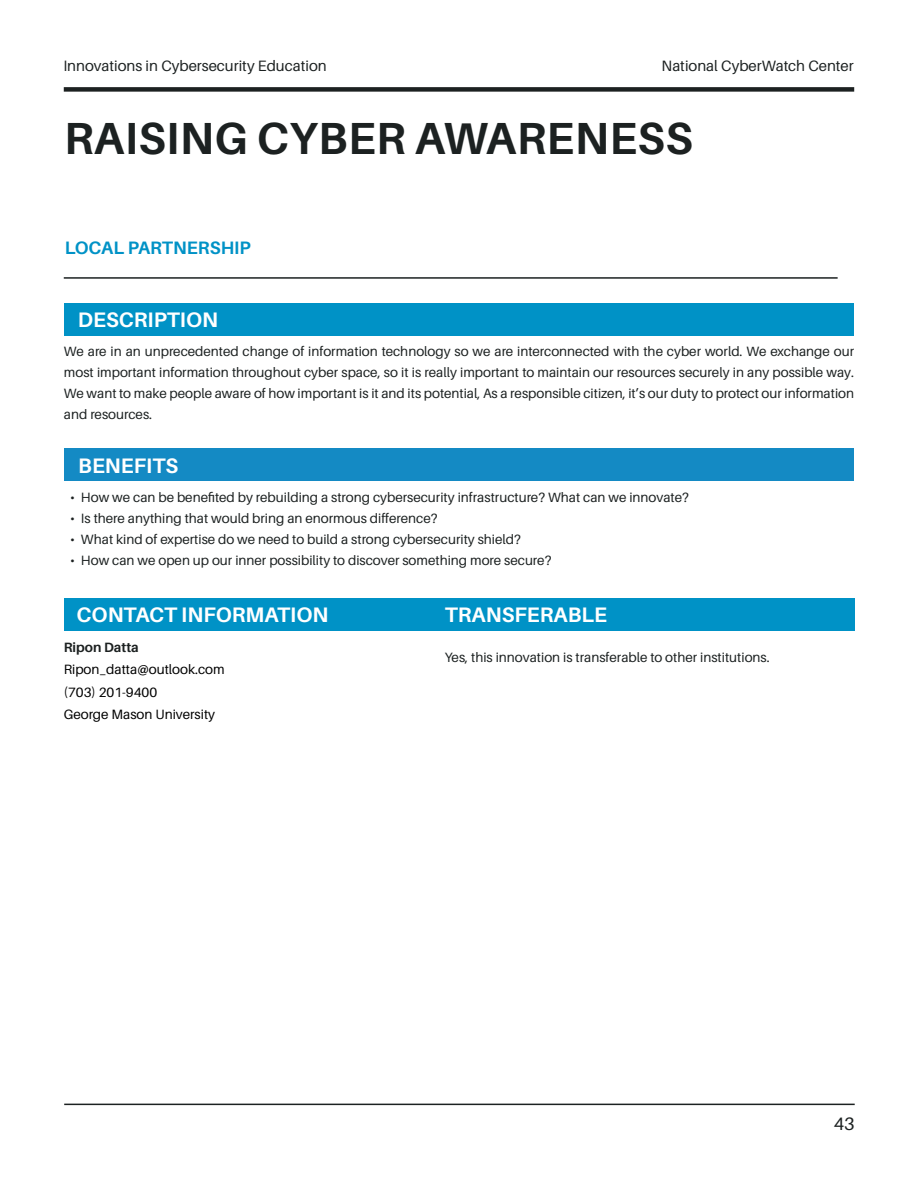
<style>
.page{position:relative;width:918px;height:1188px;background:#fff}
.page>*{position:absolute;margin:0;border:0;box-sizing:border-box;transform-origin:0 0}
.t1{font:700 45px "Aileron";letter-spacing:.01em;color:#1c2121}
.t2{font:700 21px "Aileron";color:#fff}
.t3{font:700 18px "Aileron";color:#0092c6}
.t4{font:18px "Aileron";color:#1c2121}
.t5{font:15px "Aileron";color:#1c2121}
.t6{font:13.5px/21px "Aileron";color:#1c2121;text-align:justify}
.t7{font:13.5px/22.5px "Aileron";color:#000}
.t8{font:700 13.5px "Aileron";color:#1c2121}
</style>
<div class="page">
<hr style="left:64px;top:1104px;width:791px;height:1px;background:#1c2121">
<div style="left:64px;top:303px;width:790px;height:33px;background:#0092c6"></div>
<div style="left:64px;top:449px;width:790px;height:32px;background:#148ac4"></div>
<div style="left:64px;top:598px;width:790px;height:32px;background:#0092c6"></div>
<hr style="left:64px;top:277px;width:774px;height:2px;background:#1c2121">
<div style="left:64px;top:87px;width:790px;height:5px;background:#1c2121"></div>
<p class="t5" style="left:63px;top:57px;width:265px">Innovations in Cybersecurity Education</p>
<p class="t5" style="left:662px;top:57px;width:194px">National CyberWatch Center</p>
<h1 class="t1" style="left:64px;top:113px;width:630px">RAISING CYBER AWARENESS</h1>
<h3 class="t3" style="left:65px;top:238px;width:187px">LOCAL PARTNERSHIP</h3>
<h2 class="t2" style="left:78px;top:308px;width:142px">DESCRIPTION</h2>
<p class="t6" style="left:64px;top:340px;width:792px">We are in an unprecedented change of information technology so we are interconnected with the cyber world. We exchange our most important information throughout cyber space, so it is really important to maintain our resources securely in any possible way.<br>We want to make people aware of how important is it and its potential, As a responsible citizen, it’s our duty to protect our information and resources.</p>
<h2 class="t2" style="left:78px;top:454px;width:102px">BENEFITS</h2>
<p class="t6" style="left:70px;top:487px;width:620px">• How we can be benefited by rebuilding a strong cybersecurity infrastructure? What can we innovate?</p>
<p class="t6" style="left:70px;top:508px;width:369px">• Is there anything that would bring an enormous difference?</p>
<p class="t6" style="left:70px;top:529px;width:452px">• What kind of expertise do we need to build a strong cybersecurity shield?</p>
<p class="t6" style="left:70px;top:550px;width:483px">• How can we open up our inner possibility to discover something more secure?</p>
<h2 class="t2" style="left:77px;top:603px;width:253px">CONTACT INFORMATION</h2>
<p class="t8" style="left:64px;top:640px;width:77px">Ripon Datta</p>
<p class="t7" style="left:64px;top:659px;width:162px">Ripon_datta@outlook.com (703) 201-9400<br>George Mason University</p>
<h2 class="t2" style="left:445px;top:603px;width:164px">TRANSFERABLE</h2>
<p class="t6" style="left:445px;top:647px;width:327px">Yes, this innovation is transferable to other institutions.</p>
<h3 class="t4" style="left:834px;top:1114px;width:22px">43</h3>
</div>
